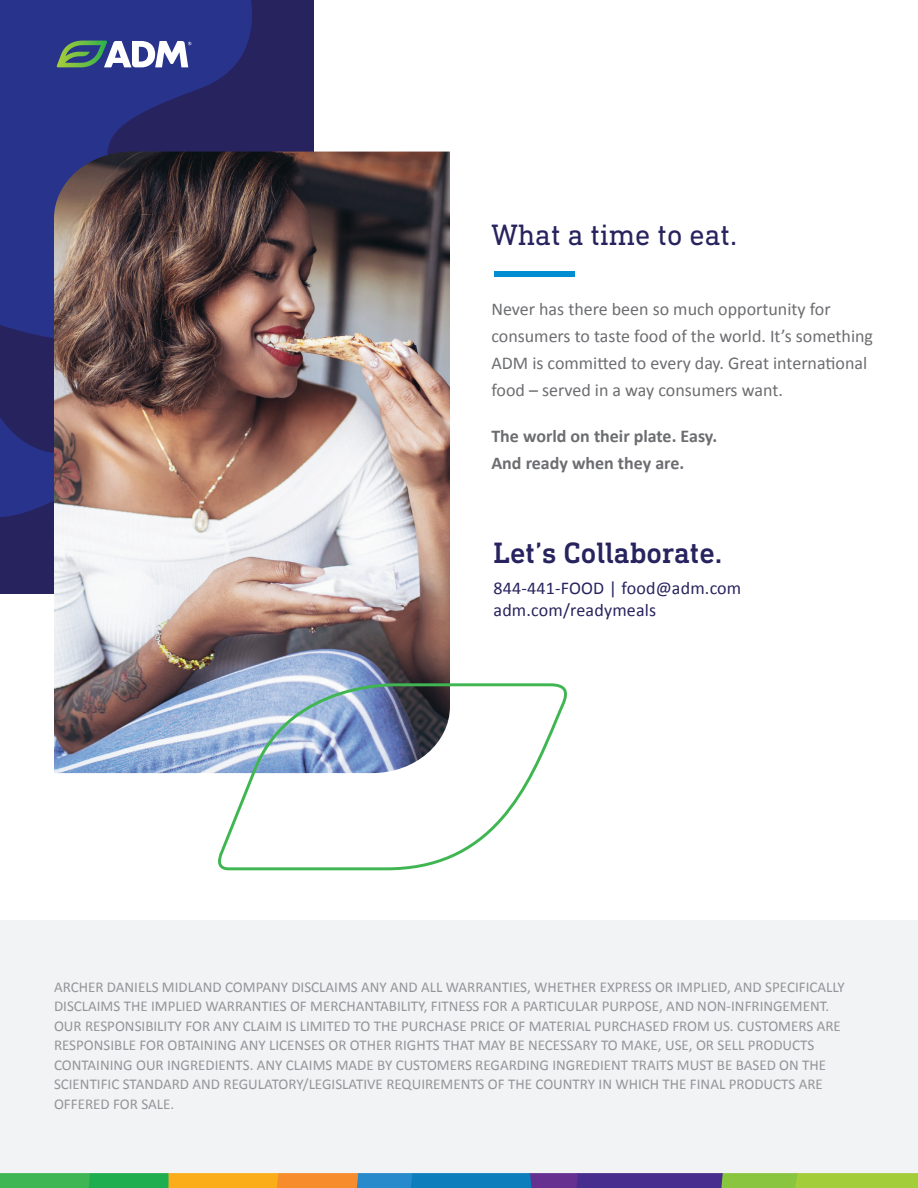
<style>
.page{position:relative;width:918px;height:1188px;background:#fff}
.page>*{position:absolute;margin:0;border:0;box-sizing:border-box;transform-origin:0 0}
.t1{font:500 30px "DIN Next Slab Pro";color:#27235e}
.t2{font:30px "DIN Next Slab Pro";color:#27235e}
.t3{font:18px/27px "Calibri";color:#6c6d70}
.t4{font:700 18px/27px "Calibri";color:#6c6d70}
.t5{font:18px/22.5px "Calibri";letter-spacing:.01em;color:#27235e}
.t6{font:15px/19.5px "Calibri";color:#939598}
</style>
<div class="page">
<div style="left:0;top:920px;width:918px;height:267px;background:#f2f3f4"></div>
<div style="left:0;top:0;width:313px;height:594px;background:#27235e"></div>
<svg style="left:0;top:0;width:252px;height:338px;fill:#28338c"></svg>
<svg style="left:167px;top:143px;width:160px;height:9px"></svg>
<svg style="left:0;top:417px;width:54px;height:100px"></svg>
<img style="left:54px;top:152px;width:396px;height:621px">
<svg style="left:0;top:1173px;width:918px;height:15px;background:#718f65"></svg>
<svg style="left:57px;top:41px;width:134px;height:26px;background:#879aaa"></svg>
<svg style="left:216px;top:683px;width:351px;height:187px"></svg>
<div style="left:494px;top:271px;width:81px;height:5px;background:#008dd1"></div>
<h1 class="t2" style="left:491px;top:217px;width:247px">What a time to eat.</h1>
<p class="t3" style="left:491px;top:295px;width:383px">Never has there been so much opportunity for consumers to taste food of the world. It’s something ADM is committed to every day. Great international food – served in a way consumers want.</p>
<p class="t4" style="left:491px;top:422px;width:227px">The world on their plate. Easy.<br>And ready when they are.</p>
<h1 class="t1" style="left:494px;top:536px;width:230px">Let’s Collaborate.</h1>
<p class="t5" style="left:494px;top:576px;width:249px">844-441-FOOD | food@adm.com adm.com/readymeals</p>
<p class="t6" style="left:54px;top:977px;width:792px">ARCHER DANIELS MIDLAND COMPANY DISCLAIMS ANY AND ALL WARRANTIES, WHETHER EXPRESS OR IMPLIED, AND SPECIFICALLY DISCLAIMS THE IMPLIED WARRANTIES OF MERCHANTABILITY, FITNESS FOR A PARTICULAR PURPOSE, AND NON-INFRINGEMENT.<br>OUR RESPONSIBILITY FOR ANY CLAIM IS LIMITED TO THE PURCHASE PRICE OF MATERIAL PURCHASED FROM US. CUSTOMERS ARE RESPONSIBLE FOR OBTAINING ANY LICENSES OR OTHER RIGHTS THAT MAY BE NECESSARY TO MAKE, USE, OR SELL PRODUCTS CONTAINING OUR INGREDIENTS. ANY CLAIMS MADE BY CUSTOMERS REGARDING INGREDIENT TRAITS MUST BE BASED ON THE SCIENTIFIC STANDARD AND REGULATORY/LEGISLATIVE REQUIREMENTS OF THE COUNTRY IN WHICH THE FINAL PRODUCTS ARE OFFERED FOR SALE.</p>
</div>
